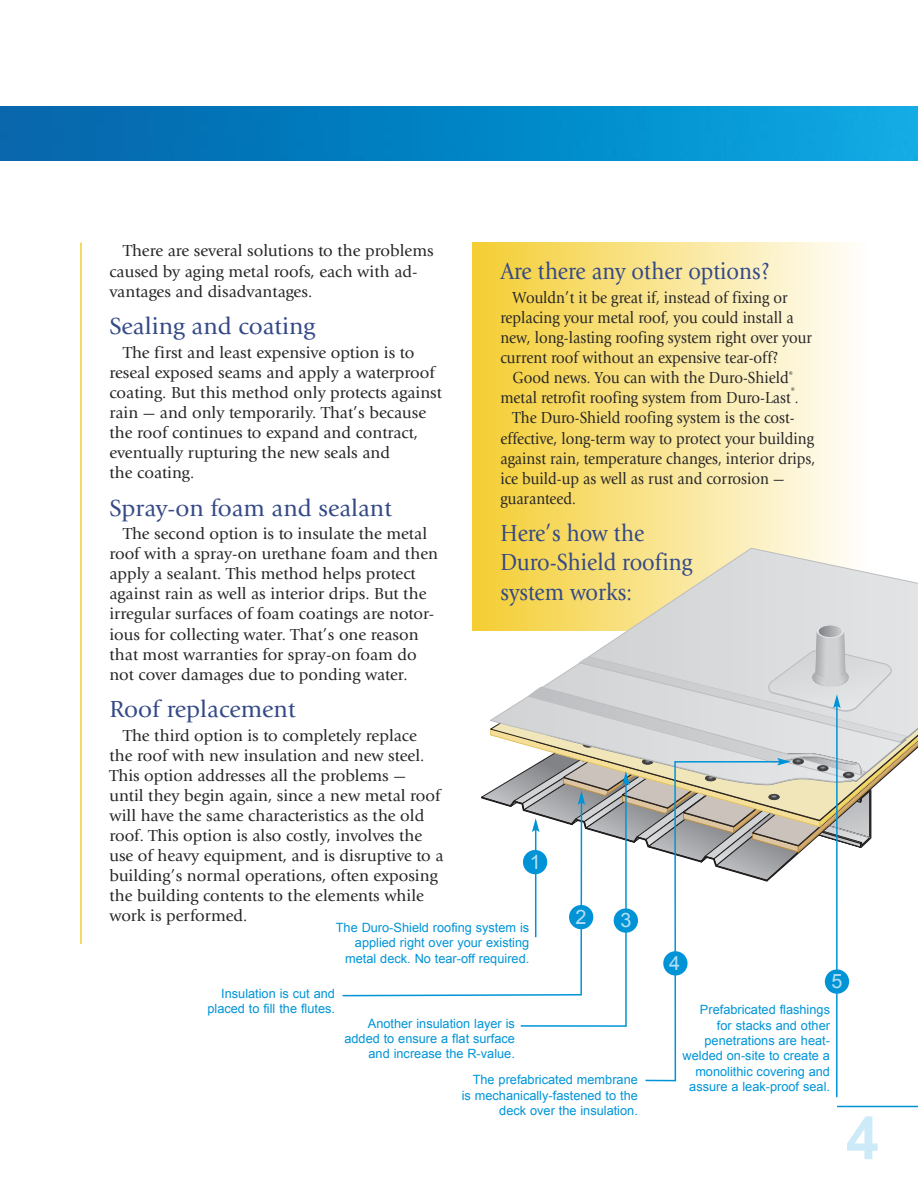
<style>
.page{position:relative;width:918px;height:1188px;background:#fff}
.page>*{position:absolute;margin:0;border:0;box-sizing:border-box;transform-origin:0 0}
.t1{font:700 59.55px "Arial";color:#cceaf7}
.t2{font:24px/29.2px "Giovanni ITC";color:#344987;scale:.9 1}
.t3{font:24px "Giovanni ITC";color:#344987}
.t4{font:19.8px "Arial";color:#b3dff3}
.t5{font:16.5px/20.1px "Giovanni ITC";color:#272627}
.t6{font:16.5px/20.1px "Giovanni ITC";color:#272627;scale:.9 1}
.t7{font:12.75px/15.3px "Arial";color:#0094d7;text-align:right}
.t8{font:8.25px "Giovanni ITC";color:#272627;scale:.9 1}
</style>
<div class="page">
<div style="left:472px;top:243px;width:396px;height:387px;background:linear-gradient(to right,#f4ce32,#fffefc)"></div>
<hr style="left:80px;top:243px;width:2px;height:701px;background:#f4ce32">
<hr style="left:837px;top:1106px;width:81px;height:1px;background:#0094d7">
<svg style="left:588px;top:547px;width:330px;height:77px"></svg>
<svg style="left:342px;top:994px;width:139px;height:3px"></svg>
<svg style="left:481px;top:624px;width:437px;height:474px"></svg>
<div style="left:523px;top:850px;width:24px;height:24px;background:#0094d7;border-radius:50%"></div>
<div style="left:569px;top:905px;width:24px;height:24px;background:#0094d7;border-radius:50%"></div>
<div style="left:614px;top:908px;width:24px;height:25px;background:#0094d7;border-radius:50%"></div>
<div style="left:663px;top:951px;width:25px;height:25px;background:#0094d7;border-radius:50%"></div>
<div style="left:825px;top:969px;width:24px;height:25px;background:#0094d7;border-radius:50%"></div>
<img style="left:0;top:106px;width:918px;height:54px">
<p class="t5" style="left:109px;top:241px;width:326px;text-indent:14px">There are several solutions to the problems caused by aging metal roofs, each with ad&shy;vantages and disadvantages.</p>
<h2 class="t3" style="left:109px;top:312px;width:207px">Sealing and coating</h2>
<p class="t5" style="left:109px;top:342px;width:334px;text-indent:14px">The first and least expensive option is to reseal exposed seams and apply a waterproof coating. But this method only protects against rain — and only temporarily. That’s because the roof continues to expand and contract, eventually rupturing the new seals and<br>the coating.</p>
<h2 class="t3" style="left:109px;top:494px;width:284px">Spray-on foam and sealant</h2>
<p class="t5" style="left:109px;top:524px;width:330px;text-indent:14px">The second option is to insulate the metal roof with a spray-on urethane foam and then apply a sealant. This method helps protect against rain as well as interior drips. But the irregular surfaces of foam coatings are notor&shy;ious for collecting water. That’s one reason that most warranties for spray-on foam do not cover damages due to ponding water.</p>
<h2 class="t3" style="left:109px;top:695px;width:188px">Roof replacement</h2>
<p class="t5" style="left:109px;top:725px;width:336px;text-indent:14px">The third option is to completely replace the roof with new insulation and new steel.<br>This option addresses all the problems — until they begin again, since a new metal roof will have the same characteristics as the old roof. This option is also costly, involves the use of heavy equipment, and is disruptive to a building’s normal operations, often exposing the building contents to the elements while work is performed.</p>
<h2 class="t2" style="left:500px;top:257px;width:301px">Are there any other options?</h2>
<p class="t6" style="left:500px;top:287px;width:348px;text-indent:12px">Wouldn’t it be great if, instead of fixing or replacing your metal roof, you could install a new, long-lasting roofing system right over your current roof without an expensive tear-off?</p>
<p class="t6" style="left:500px;top:368px;width:333px;text-align:center">Good news. You can with the Duro-Shield<sup>® </sup>metal retrofit roofing system from Duro-Last .</p>
<p class="t8" style="left:791px;top:386px;width:6px">®</p>
<p class="t6" style="left:500px;top:408px;width:351px;text-indent:12px">The Duro-Shield roofing system is the cost&shy;effective, long-term way to protect your building against rain, temperature changes, interior drips, ice build-up as well as rust and corrosion — guaranteed.</p>
<h2 class="t2" style="left:500px;top:519px;width:215px">Here’s how the<br>Duro-Shield roofing system works:</h2>
<p class="t4" style="left:530px;top:851px;width:13px">1</p>
<p class="t4" style="left:576px;top:906px;width:13px">2</p>
<p class="t4" style="left:620px;top:910px;width:13px">3</p>
<p class="t7" style="left:336px;top:920px;width:195px">The Duro-Shield roofing system is applied right over your existing metal deck. No tear-off required.</p>
<p class="t4" style="left:669px;top:952px;width:13px">4</p>
<p class="t7" style="left:207px;top:986px;width:129px">Insulation is cut and placed to fill the flutes.</p>
<p class="t7" style="left:344px;top:1016px;width:172px">Another insulation layer is added to ensure a flat surface and increase the R-value.</p>
<p class="t7" style="left:462px;top:1072px;width:178px">The prefabricated membrane is mechanically-fastened to the deck over the insulation.</p>
<p class="t4" style="left:831px;top:971px;width:13px">5</p>
<p class="t7" style="left:683px;top:1002px;width:149px">Prefabricated flashings for stacks and other penetrations are heat&shy;welded on-site to create a monolithic covering and assure a leak-proof seal.</p>
<h1 class="t1" style="left:846px;top:1105px;width:35px">4</h1>
</div>
